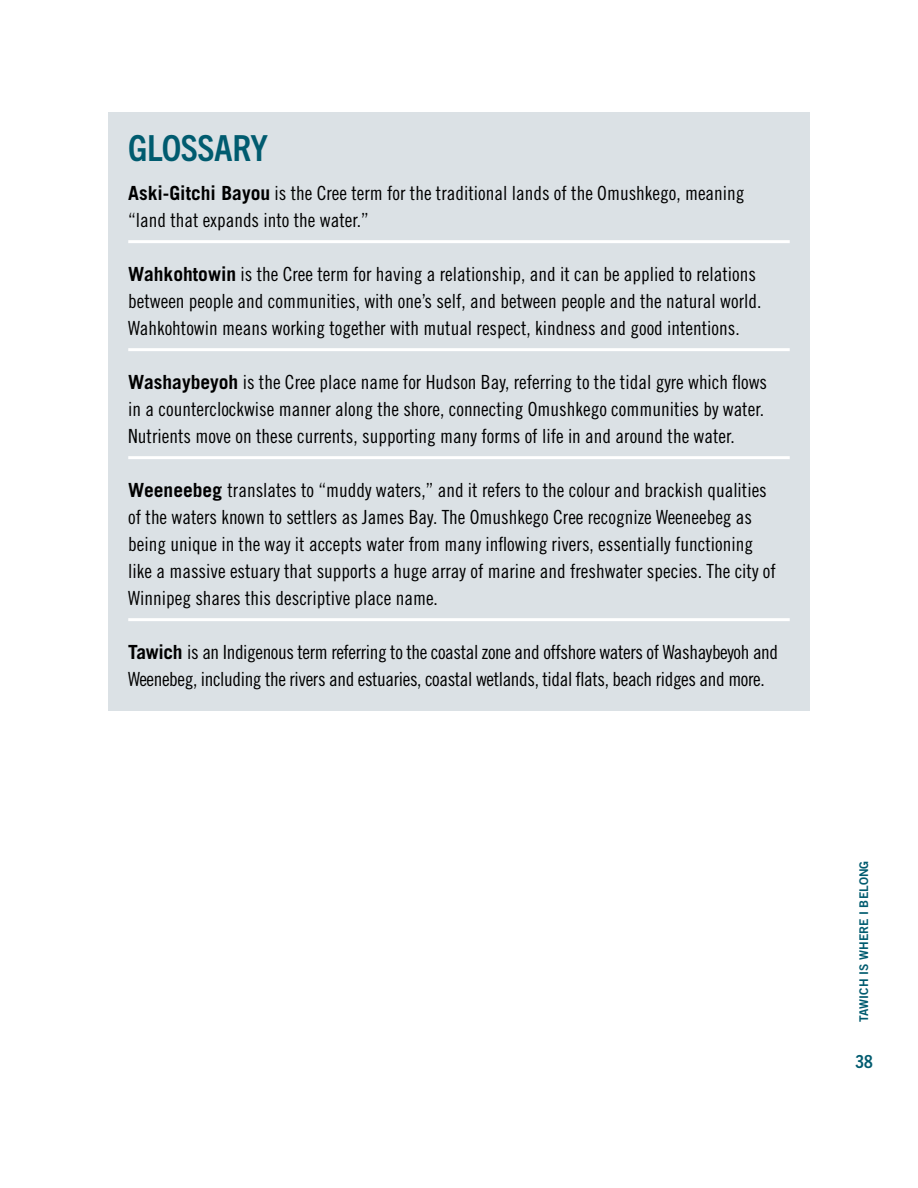
<style>
.page{position:relative;width:918px;height:1188px;background:#fff}
.page>*{position:absolute;margin:0;border:0;box-sizing:border-box;transform-origin:0 0}
.t1{font:700 condensed 36px "Trade Gothic Next LT Pro";letter-spacing:-.01em;color:#005b6f}
.t2{font:19.5px/27px "Trade Gothic LT Std Cn 18";color:#000}
.t3{font:19.5px/27px "Trade Gothic LT Std Cn 18";letter-spacing:-.02em;color:#000}
.t4{font:700 condensed 18px "Trade Gothic Next LT Pro";color:#005b6f}
.t5{font:12px "Trade Gothic LT Std Bd 2";color:#005b6f}
.s1{font-family:"Trade Gothic LT Std";font-weight:700}
</style>
<div class="page">
<div style="left:108px;top:113px;width:702px;height:76px;background:#dbe1e5"></div>
<div style="left:108px;top:165px;width:702px;height:87px;background:#dbe1e5"></div>
<hr style="left:128px;top:240px;width:662px;height:3px;background:#fff">
<div style="left:108px;top:246px;width:702px;height:114px;background:#dbe1e5"></div>
<hr style="left:128px;top:348px;width:662px;height:3px;background:#fff">
<div style="left:108px;top:354px;width:702px;height:114px;background:#dbe1e5"></div>
<hr style="left:128px;top:456px;width:662px;height:3px;background:#fff">
<div style="left:108px;top:462px;width:702px;height:168px;background:#dbe1e5"></div>
<hr style="left:128px;top:618px;width:662px;height:3px;background:#fff">
<div style="left:108px;top:624px;width:702px;height:87px;background:#dbe1e5"></div>
<h3 class="t1" style="left:128px;top:123px;width:141px">GLOSSARY</h3>
<p class="t2" style="left:128px;top:179px;width:618px"><span class="s1">Aski-Gitchi Bayou</span> is the Cree term for the traditional lands of the Omushkego, meaning “land that expands into the water.”</p>
<p class="t2" style="left:128px;top:260px;width:635px"><span class="s1">Wahkohtowin</span> is the Cree term for having a relationship, and it can be applied to relations between people and communities, with one’s self, and between people and the natural world.<br>Wahkohtowin means working together with mutual respect, kindness and good intentions.</p>
<p class="t2" style="left:128px;top:368px;width:640px"><span class="s1">Washaybeyoh</span> is the Cree place name for Hudson Bay, referring to the tidal gyre which flows in a counterclockwise manner along the shore, connecting Omushkego communities by water.<br>Nutrients move on these currents, supporting many forms of life in and around the water.</p>
<p class="t2" style="left:128px;top:476px;width:649px"><span class="s1">Weeneebeg</span> translates to “muddy waters,” and it refers to the colour and brackish qualities of the waters known to settlers as James Bay. The Omushkego Cree recognize Weeneebeg as being unique in the way it accepts water from many inflowing rivers, essentially functioning like a massive estuary that supports a huge array of marine and freshwater species. The city of Winnipeg shares this descriptive place name.</p>
<p class="t3" style="left:128px;top:638px;width:651px"><span class="s1">Tawich</span> is an Indigenous term referring to the coastal zone and offshore waters of Washaybeyoh and<br>Weenebeg, including the rivers and estuaries, coastal wetlands, tidal flats, beach ridges and more.</p>
<p class="t5" style="left:857px;top:1022px;width:162px;rotate:-90deg">TAWICH IS WHERE I BELONG</p>
<p class="t4" style="left:855px;top:1049px;width:19px">38</p>
</div>
